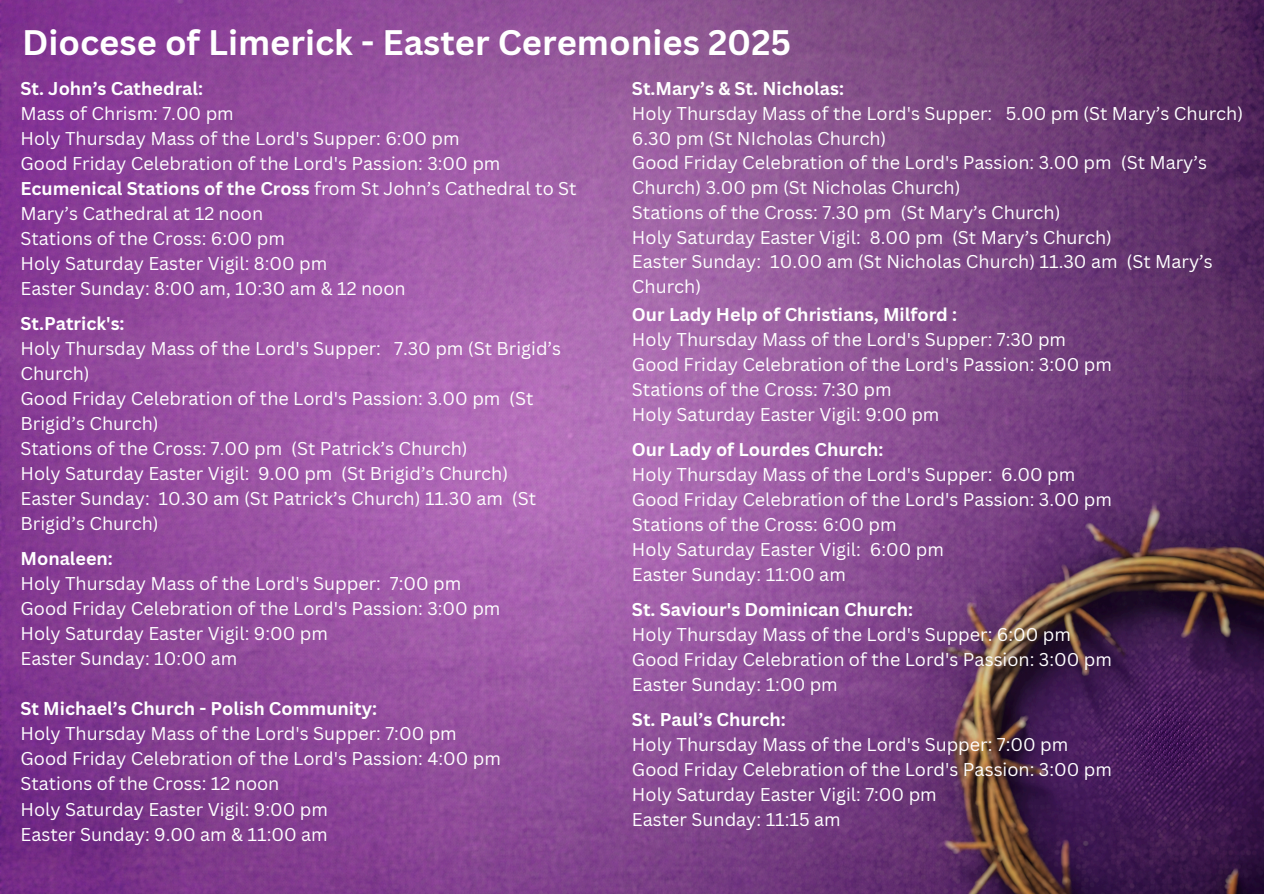
<style>
.page{position:relative;width:1264px;height:894px;background:#fff}
.page>*{position:absolute;margin:0;border:0;box-sizing:border-box;transform-origin:0 0}
.t1{font:700 34.5px "Canva Sans";color:#fff}
.t2{font:18px/25px "Canva Sans";color:#fff}
.t3{font:700 18px "Canva Sans";color:#fff}
.s1{font-weight:700}
</style>
<div class="page">
<img style="left:0;top:0;width:1263px;height:893px">
<p class="t1" style="left:22px;top:18px;width:770px">Diocese of Limerick - Easter Ceremonies 2025</p>
<p class="t3" style="left:632px;top:76px;width:213px">St.Mary’s &amp; St. Nicholas:</p>
<p class="t2" style="left:632px;top:100px;width:613px">Holy Thursday Mass of the Lord's Supper: 5.00 pm (St Mary’s Church)<br>6.30 pm (St NIcholas Church)</p>
<p class="t2" style="left:632px;top:150px;width:576px">Good Friday Celebration of the Lord's Passion: 3.00 pm (St Mary’s<br>Church) 3.00 pm (St Nicholas Church)</p>
<p class="t2" style="left:632px;top:199px;width:430px">Stations of the Cross: 7.30 pm (St Mary’s Church)</p>
<p class="t2" style="left:632px;top:224px;width:481px">Holy Saturday Easter Vigil: 8.00 pm (St Mary’s Church)</p>
<p class="t2" style="left:632px;top:249px;width:582px">Easter Sunday: 10.00 am (St Nicholas Church) 11.30 am (St Mary’s<br>Church)</p>
<p class="t3" style="left:632px;top:301px;width:326px">Our Lady Help of Christians, Milford :</p>
<p class="t2" style="left:632px;top:326px;width:435px">Holy Thursday Mass of the Lord's Supper: 7:30 pm</p>
<p class="t2" style="left:632px;top:351px;width:481px">Good Friday Celebration of the Lord's Passion: 3:00 pm</p>
<p class="t2" style="left:632px;top:376px;width:261px">Stations of the Cross: 7:30 pm</p>
<p class="t2" style="left:632px;top:401px;width:309px">Holy Saturday Easter Vigil: 9:00 pm</p>
<p class="t3" style="left:632px;top:436px;width:253px">Our Lady of Lourdes Church:</p>
<p class="t2" style="left:632px;top:461px;width:445px">Holy Thursday Mass of the Lord's Supper: 6.00 pm</p>
<p class="t2" style="left:632px;top:486px;width:481px">Good Friday Celebration of the Lord's Passion: 3.00 pm</p>
<p class="t2" style="left:632px;top:511px;width:266px">Stations of the Cross: 6:00 pm</p>
<p class="t2" style="left:632px;top:536px;width:313px">Holy Saturday Easter Vigil: 6:00 pm</p>
<p class="t2" style="left:632px;top:561px;width:215px">Easter Sunday: 11:00 am</p>
<p class="t3" style="left:632px;top:596px;width:283px">St. Saviour's Dominican Church:</p>
<p class="t2" style="left:632px;top:621px;width:440px">Holy Thursday Mass of the Lord's Supper: 6:00 pm</p>
<p class="t2" style="left:632px;top:646px;width:481px">Good Friday Celebration of the Lord's Passion: 3:00 pm</p>
<p class="t2" style="left:632px;top:671px;width:207px">Easter Sunday: 1:00 pm</p>
<p class="t3" style="left:632px;top:706px;width:155px">St. Paul’s Church:</p>
<p class="t2" style="left:632px;top:731px;width:438px">Holy Thursday Mass of the Lord's Supper: 7:00 pm</p>
<p class="t2" style="left:632px;top:756px;width:481px">Good Friday Celebration of the Lord's Passion: 3:00 pm</p>
<p class="t2" style="left:632px;top:781px;width:306px">Holy Saturday Easter Vigil: 7:00 pm</p>
<p class="t2" style="left:632px;top:806px;width:210px">Easter Sunday: 11:15 am</p>
<h1 class="t3" style="left:20px;top:75px;width:184px">St. John’s Cathedral:</h1>
<p class="t2" style="left:20px;top:100px;width:215px">Mass of Chrism: 7.00 pm</p>
<p class="t2" style="left:20px;top:125px;width:440px">Holy Thursday Mass of the Lord's Supper: 6:00 pm</p>
<p class="t2" style="left:20px;top:150px;width:481px">Good Friday Celebration of the Lord's Passion: 3:00 pm</p>
<p class="t2" style="left:20px;top:175px;width:557px"><span class="s1">Ecumenical Stations of the Cross</span> from St John’s Cathedral to St<br>Mary’s Cathedral at 12 noon</p>
<p class="t2" style="left:20px;top:225px;width:266px">Stations of the Cross: 6:00 pm</p>
<p class="t2" style="left:20px;top:250px;width:308px">Holy Saturday Easter Vigil: 8:00 pm</p>
<p class="t2" style="left:20px;top:275px;width:386px">Easter Sunday: 8:00 am, 10:30 am &amp; 12 noon</p>
<p class="t3" style="left:20px;top:310px;width:106px">St.Patrick's:</p>
<p class="t2" style="left:20px;top:335px;width:542px">Holy Thursday Mass of the Lord's Supper: 7.30 pm (St Brigid’s<br>Church)</p>
<p class="t2" style="left:20px;top:385px;width:514px">Good Friday Celebration of the Lord's Passion: 3.00 pm (St<br>Brigid’s Church)</p>
<p class="t2" style="left:20px;top:435px;width:449px">Stations of the Cross: 7.00 pm (St Patrick’s Church)</p>
<p class="t2" style="left:20px;top:460px;width:489px">Holy Saturday Easter Vigil: 9.00 pm (St Brigid’s Church)</p>
<p class="t2" style="left:20px;top:485px;width:517px">Easter Sunday: 10.30 am (St Patrick’s Church) 11.30 am (St<br>Brigid’s Church)</p>
<p class="t3" style="left:20px;top:545px;width:94px">Monaleen:</p>
<p class="t2" style="left:20px;top:570px;width:442px">Holy Thursday Mass of the Lord's Supper: 7:00 pm</p>
<p class="t2" style="left:20px;top:595px;width:481px">Good Friday Celebration of the Lord's Passion: 3:00 pm</p>
<p class="t2" style="left:20px;top:620px;width:309px">Holy Saturday Easter Vigil: 9:00 pm</p>
<p class="t2" style="left:20px;top:645px;width:218px">Easter Sunday: 10:00 am</p>
<p class="t3" style="left:20px;top:696px;width:358px">St Michael’s Church - Polish Community:</p>
<p class="t2" style="left:20px;top:720px;width:438px">Holy Thursday Mass of the Lord's Supper: 7:00 pm</p>
<p class="t2" style="left:20px;top:745px;width:482px">Good Friday Celebration of the Lord's Passion: 4:00 pm</p>
<p class="t2" style="left:20px;top:770px;width:260px">Stations of the Cross: 12 noon</p>
<p class="t2" style="left:20px;top:795px;width:309px">Holy Saturday Easter Vigil: 9:00 pm</p>
<p class="t2" style="left:20px;top:820px;width:309px">Easter Sunday: 9.00 am &amp; 11:00 am</p>
</div>
